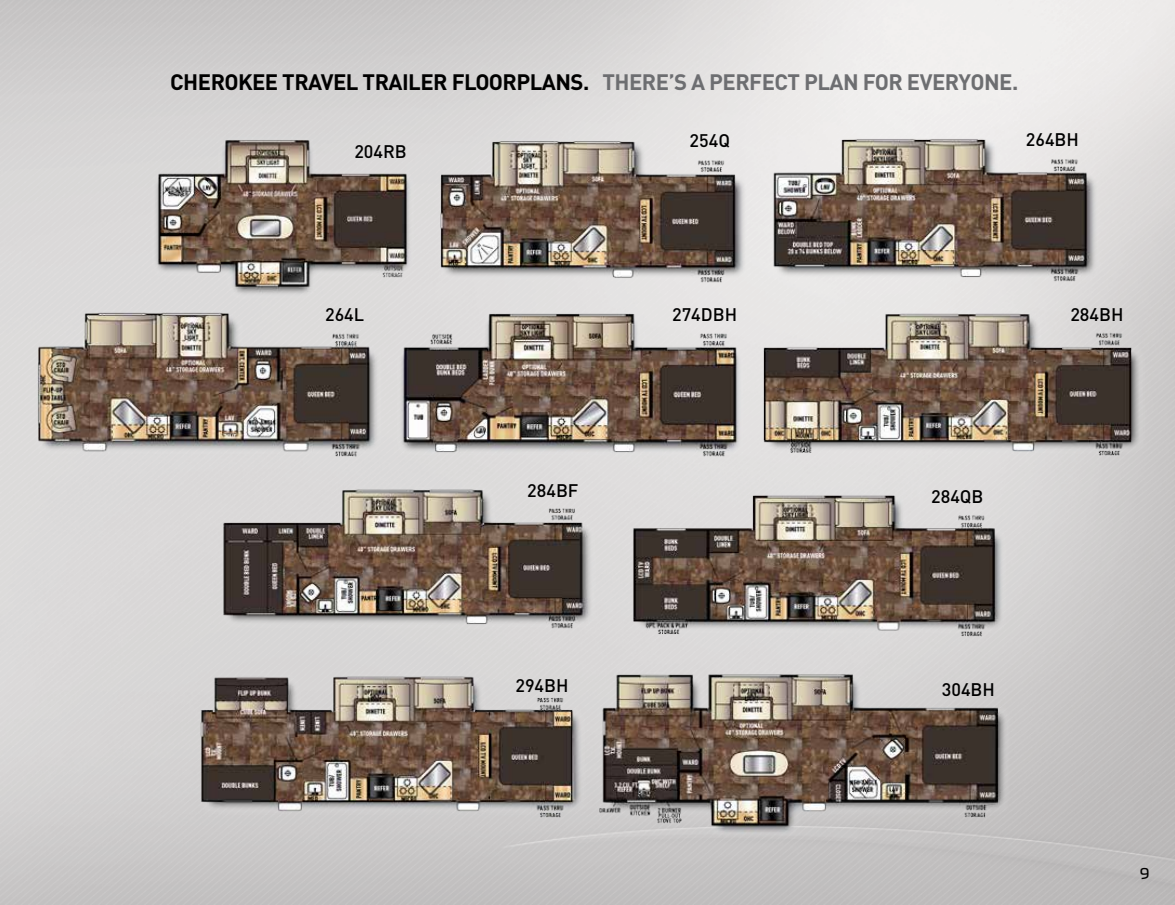
<style>
.page{position:relative;width:1175px;height:905px;background:#fff}
.page>*{position:absolute;margin:0;border:0;box-sizing:border-box;transform-origin:0 0}
.t1{font:700 22.05px "DINOT";letter-spacing:-.025em;color:#000}
.t2{font:500 18px "DINOT";color:#000}
.t3{font:15px "Stainless";color:#000}
.s1{color:#6d6e71}
</style>
<div class="page">
<img style="left:772px;top:116px;width:326px;height:185px">
<img style="left:415px;top:114px;width:357px;height:187px">
<img style="left:126px;top:112px;width:313px;height:188px">
<img style="left:754px;top:303px;width:398px;height:159px">
<img style="left:389px;top:301px;width:365px;height:161px">
<img style="left:12px;top:292px;width:377px;height:176px">
<img style="left:185px;top:662px;width:403px;height:162px">
<img style="left:588px;top:662px;width:421px;height:179px">
<img style="left:611px;top:489px;width:395px;height:156px">
<img style="left:209px;top:478px;width:389px;height:154px">
<p class="t1" style="left:170px;top:67px;width:849px">CHEROKEE TRAVEL TRAILER FLOORPLANS. <span class="s1">THERE’S A PERFECT PLAN FOR EVERYONE.</span></p>
<p class="t2" style="left:354px;top:140px;width:54px">204RB</p>
<p class="t2" style="left:689px;top:129px;width:42px">254Q</p>
<p class="t2" style="left:1025px;top:128px;width:55px">264BH</p>
<p class="t2" style="left:325px;top:303px;width:41px">264L</p>
<p class="t2" style="left:672px;top:303px;width:67px">274DBH</p>
<p class="t2" style="left:1070px;top:303px;width:55px">284BH</p>
<p class="t2" style="left:527px;top:478px;width:53px">284BF</p>
<p class="t2" style="left:931px;top:485px;width:54px">284QB</p>
<p class="t2" style="left:515px;top:674px;width:55px">294BH</p>
<p class="t2" style="left:941px;top:678px;width:55px">304BH</p>
<p class="t3" style="left:1140px;top:865px;width:11px">9</p>
</div>
